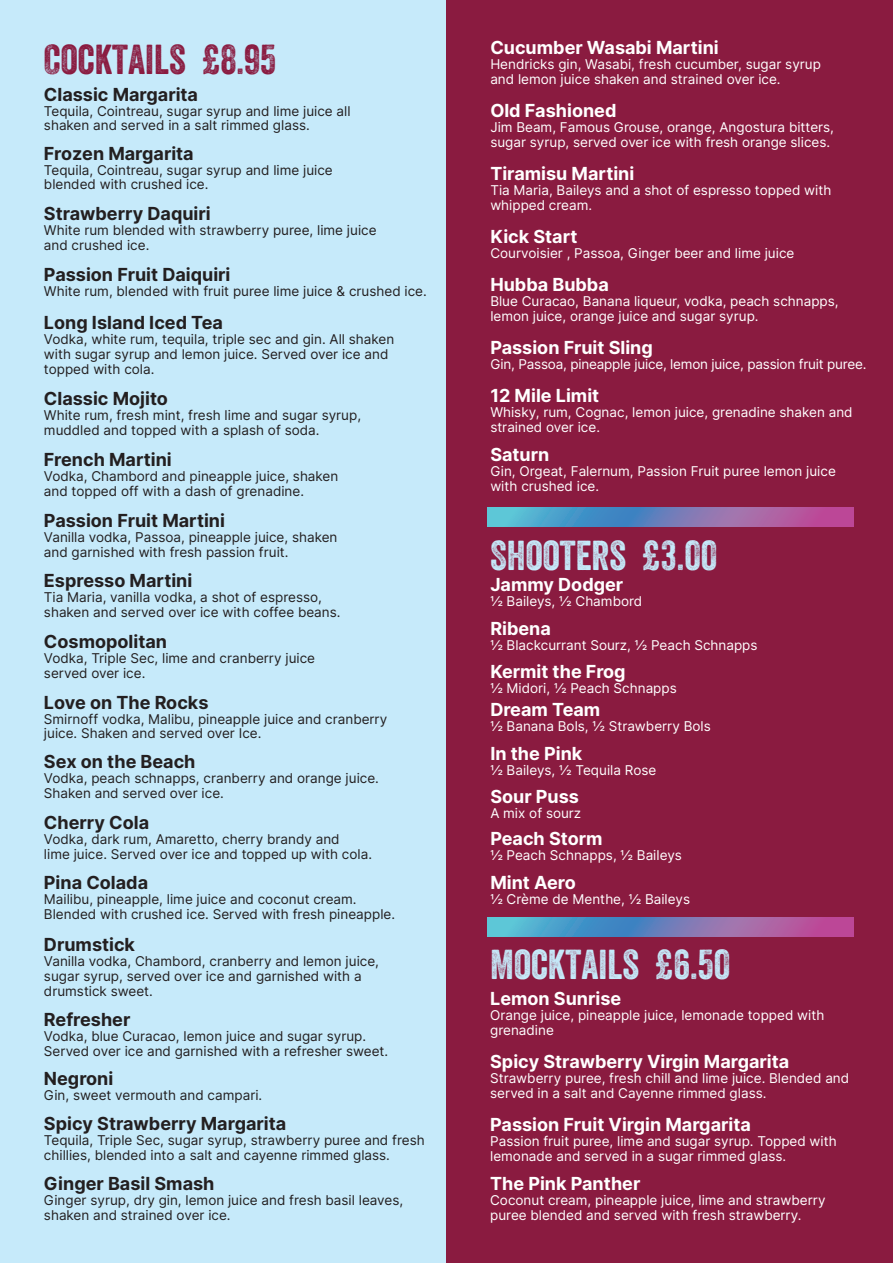
<style>
.page{position:relative;width:893px;height:1263px;background:#c6eafa}
.page>*{position:absolute;margin:0;border:0;box-sizing:border-box;transform-origin:0 0}
.t1{font:40.5px "Veneer Two";color:#c6eafa}
.t2{font:40.5px "Veneer Two";color:#8a1b40}
.t3{font:700 18px "Inter";color:#231f20}
.t4{font:700 18px "Inter";color:#fff}
.t5{font:13.5px/15px "Inter";color:#231f20}
.t6{font:13.5px/15px "Inter";color:#fff}
</style>
<div class="page">
<div style="left:446px;top:0;width:447px;height:1263px;background:#8a1b40"></div>
<svg style="left:488px;top:918px;width:365px;height:18px"></svg>
<svg style="left:488px;top:508px;width:365px;height:18px"></svg>
<h1 class="t2" style="left:44px;top:34px;width:234px">COCKTAILS £8.95</h1>
<h2 class="t4" style="left:490px;top:35px;width:230px">Cucumber Wasabi Martini</h2>
<p class="t6" style="left:490px;top:57px;width:332px">Hendricks gin, Wasabi, fresh cucumber, sugar syrup and lemon juice shaken and strained over ice.</p>
<h2 class="t4" style="left:490px;top:98px;width:128px">Old Fashioned</h2>
<p class="t6" style="left:490px;top:120px;width:345px">Jim Beam, Famous Grouse, orange, Angostura bitters, sugar syrup, served over ice with fresh orange slices.</p>
<h2 class="t4" style="left:490px;top:161px;width:145px">Tiramisu Martini</h2>
<p class="t6" style="left:490px;top:183px;width:343px">Tia Maria, Baileys and a shot of espresso topped with whipped cream.</p>
<h2 class="t4" style="left:490px;top:224px;width:89px">Kick Start</h2>
<p class="t6" style="left:490px;top:246px;width:306px">Courvoisier , Passoa, Ginger beer and lime juice</p>
<h2 class="t4" style="left:490px;top:272px;width:120px">Hubba Bubba</h2>
<p class="t6" style="left:490px;top:294px;width:350px">Blue Curacao, Banana liqueur, vodka, peach schnapps, lemon juice, orange juice and sugar syrup.</p>
<h2 class="t4" style="left:490px;top:335px;width:164px">Passion Fruit Sling</h2>
<p class="t6" style="left:490px;top:357px;width:378px">Gin, Passoa, pineapple juice, lemon juice, passion fruit puree.</p>
<h2 class="t4" style="left:490px;top:383px;width:110px">12 Mile Limit</h2>
<p class="t6" style="left:490px;top:405px;width:364px">Whisky, rum, Cognac, lemon juice, grenadine shaken and strained over ice.</p>
<h2 class="t4" style="left:490px;top:441px;width:60px">Saturn</h2>
<p class="t6" style="left:490px;top:463px;width:347px">Gin, Orgeat, Falernum, Passion Fruit puree lemon juice with crushed ice.</p>
<h2 class="t3" style="left:44px;top:81px;width:156px">Classic Margarita</h2>
<p class="t5" style="left:44px;top:104px;width:308px;line-height:14px">Tequila, Cointreau, sugar syrup and lime juice all shaken and served in a salt rimmed glass.</p>
<h2 class="t3" style="left:44px;top:141px;width:151px">Frozen Margarita</h2>
<p class="t5" style="left:44px;top:163px;width:290px;line-height:14px">Tequila, Cointreau, sugar syrup and lime juice blended with crushed ice.</p>
<h2 class="t3" style="left:44px;top:200px;width:168px">Strawberry Daquiri</h2>
<p class="t5" style="left:44px;top:222px;width:334px">White rum blended with strawberry puree, lime juice and crushed ice.</p>
<h2 class="t3" style="left:44px;top:261px;width:188px">Passion Fruit Daiquiri</h2>
<p class="t5" style="left:44px;top:283px;width:384px">White rum, blended with fruit puree lime juice &amp; crushed ice.</p>
<h2 class="t3" style="left:44px;top:309px;width:181px">Long Island Iced Tea</h2>
<p class="t5" style="left:44px;top:331px;width:352px">Vodka, white rum, tequila, triple sec and gin. All shaken with sugar syrup and lemon juice. Served over ice and topped with cola.</p>
<h2 class="t3" style="left:44px;top:385px;width:125px">Classic Mojito</h2>
<p class="t5" style="left:44px;top:407px;width:319px">White rum, fresh mint, fresh lime and sugar syrup, muddled and topped with a splash of soda.</p>
<h2 class="t3" style="left:44px;top:446px;width:129px">French Martini</h2>
<p class="t5" style="left:44px;top:468px;width:296px">Vodka, Chambord and pineapple juice, shaken and topped off with a dash of grenadine.</p>
<h2 class="t3" style="left:44px;top:507px;width:183px">Passion Fruit Martini</h2>
<p class="t5" style="left:44px;top:529px;width:295px">Vanilla vodka, Passoa, pineapple juice, shaken and garnished with fresh passion fruit.</p>
<h2 class="t3" style="left:44px;top:567px;width:150px">Espresso Martini</h2>
<p class="t5" style="left:44px;top:589px;width:298px">Tia Maria, vanilla vodka, a shot of espresso, shaken and served over ice with coffee beans.</p>
<h2 class="t3" style="left:44px;top:628px;width:125px">Cosmopolitan</h2>
<p class="t5" style="left:44px;top:650px;width:273px">Vodka, Triple Sec, lime and cranberry juice served over ice.</p>
<h2 class="t3" style="left:44px;top:689px;width:166px">Love on The Rocks</h2>
<p class="t5" style="left:44px;top:712px;width:345px;line-height:14px">Smirnoff vodka, Malibu, pineapple juice and cranberry juice. Shaken and served over Ice.</p>
<h2 class="t3" style="left:44px;top:749px;width:153px">Sex on the Beach</h2>
<p class="t5" style="left:44px;top:771px;width:337px">Vodka, peach schnapps, cranberry and orange juice.<br>Shaken and served over ice.</p>
<h2 class="t3" style="left:44px;top:809px;width:107px">Cherry Cola</h2>
<p class="t5" style="left:44px;top:831px;width:330px">Vodka, dark rum, Amaretto, cherry brandy and<br>lime juice. Served over ice and topped up with cola.</p>
<h2 class="t3" style="left:44px;top:870px;width:106px">Pina Colada</h2>
<p class="t5" style="left:44px;top:892px;width:353px">Mailibu, pineapple, lime juice and coconut cream.<br>Blended with crushed ice. Served with fresh pineapple.</p>
<h2 class="t3" style="left:44px;top:931px;width:93px">Drumstick</h2>
<p class="t5" style="left:44px;top:953px;width:337px">Vanilla vodka, Chambord, cranberry and lemon juice, sugar syrup, served over ice and garnished with a drumstick sweet.</p>
<h2 class="t3" style="left:44px;top:1007px;width:88px">Refresher</h2>
<p class="t5" style="left:44px;top:1029px;width:346px">Vodka, blue Curacao, lemon juice and sugar syrup.<br>Served over ice and garnished with a refresher sweet.</p>
<h2 class="t3" style="left:44px;top:1065px;width:71px">Negroni</h2>
<p class="t5" style="left:44px;top:1087px;width:220px">Gin, sweet vermouth and campari.</p>
<h2 class="t3" style="left:44px;top:1110px;width:244px">Spicy Strawberry Margarita</h2>
<p class="t5" style="left:44px;top:1132px;width:382px">Tequila, Triple Sec, sugar syrup, strawberry puree and fresh chillies, blended into a salt and cayenne rimmed glass.</p>
<h2 class="t3" style="left:44px;top:1170px;width:172px">Ginger Basil Smash</h2>
<p class="t5" style="left:44px;top:1192px;width:361px">Ginger syrup, dry gin, lemon juice and fresh basil leaves, shaken and strained over ice.</p>
<h1 class="t1" style="left:490px;top:530px;width:229px">SHOOTERS £3.00</h1>
<h2 class="t4" style="left:490px;top:572px;width:134px">Jammy Dodger</h2>
<p class="t6" style="left:490px;top:594px;width:153px">½ Baileys, ½ Chambord</p>
<h2 class="t4" style="left:490px;top:615px;width:62px">Ribena</h2>
<p class="t6" style="left:490px;top:637px;width:269px">½ Blackcurrant Sourz, ½ Peach Schnapps</p>
<h2 class="t4" style="left:490px;top:659px;width:137px">Kermit the Frog</h2>
<p class="t6" style="left:490px;top:681px;width:188px">½ Midori, ½ Peach Schnapps</p>
<h2 class="t4" style="left:490px;top:696px;width:111px">Dream Team</h2>
<p class="t6" style="left:490px;top:718px;width:222px">½ Banana Bols, ½ Strawberry Bols</p>
<h2 class="t4" style="left:490px;top:740px;width:94px">In the Pink</h2>
<p class="t6" style="left:490px;top:762px;width:168px">½ Baileys, ½ Tequila Rose</p>
<h2 class="t4" style="left:490px;top:783px;width:90px">Sour Puss</h2>
<p class="t6" style="left:490px;top:805px;width:92px">A mix of sourz</p>
<h2 class="t4" style="left:490px;top:825px;width:114px">Peach Storm</h2>
<p class="t6" style="left:490px;top:847px;width:193px">½ Peach Schnapps, ½ Baileys</p>
<h2 class="t4" style="left:490px;top:869px;width:87px">Mint Aero</h2>
<p class="t6" style="left:490px;top:891px;width:201px">½ Crème de Menthe, ½ Baileys</p>
<h1 class="t1" style="left:490px;top:940px;width:242px">MOCKTAILS £6.50</h1>
<h2 class="t4" style="left:490px;top:986px;width:133px">Lemon Sunrise</h2>
<p class="t6" style="left:490px;top:1008px;width:336px">Orange juice, pineapple juice, lemonade topped with grenadine</p>
<h2 class="t4" style="left:490px;top:1049px;width:301px">Spicy Strawberry Virgin Margarita</h2>
<p class="t6" style="left:490px;top:1071px;width:361px">Strawberry puree, fresh chill and lime juice. Blended and served in a salt and Cayenne rimmed glass.</p>
<h2 class="t4" style="left:490px;top:1112px;width:262px">Passion Fruit Virgin Margarita</h2>
<p class="t6" style="left:490px;top:1134px;width:348px">Passion fruit puree, lime and sugar syrup. Topped with lemonade and served in a sugar rimmed glass.</p>
<h2 class="t4" style="left:490px;top:1170px;width:152px">The Pink Panther</h2>
<p class="t6" style="left:490px;top:1192px;width:337px">Coconut cream, pineapple juice, lime and strawberry puree blended and served with fresh strawberry.</p>
</div>
